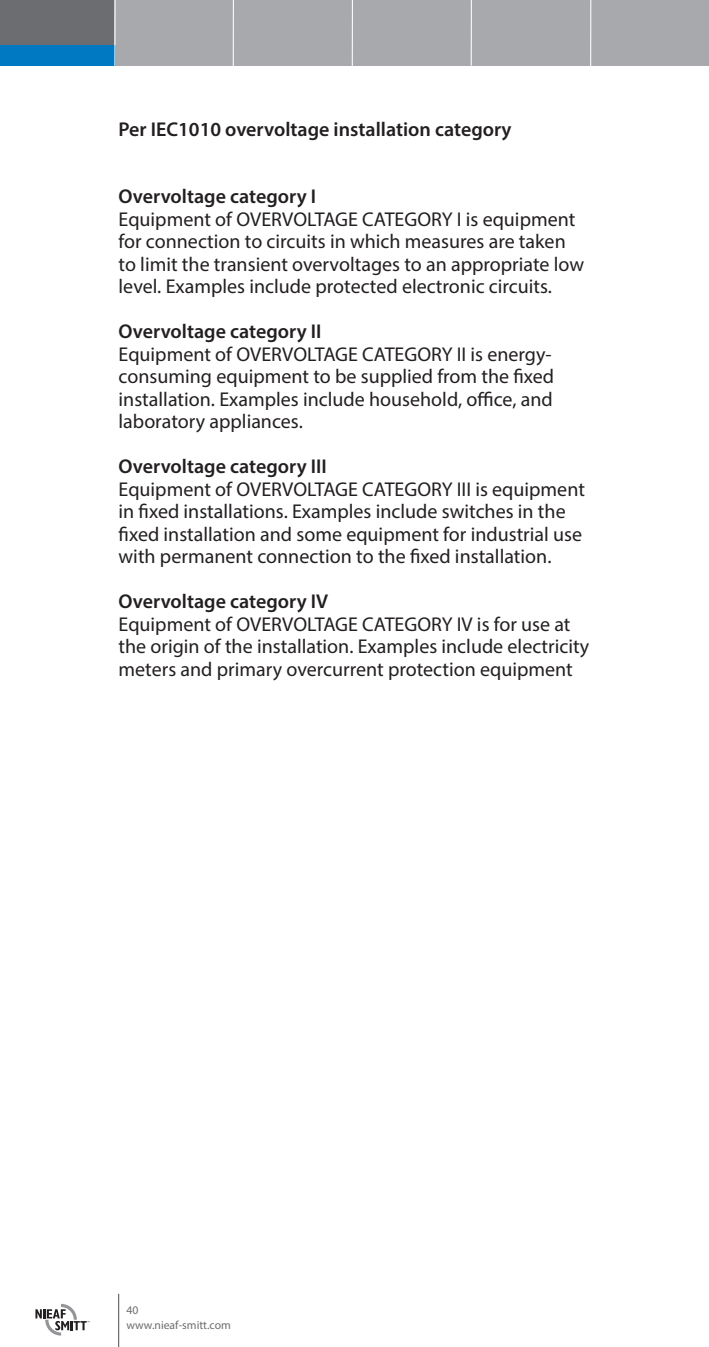
<style>
.page{position:relative;width:709px;height:1347px;background:#fff}
.page>*{position:absolute;margin:0;border:0;box-sizing:border-box;transform-origin:0 0}
.Tekst{font:20px/22.5px "Myriad Pro";color:#231f20}
.Tekst-2{font:600 20px "Myriad Pro";color:#231f20}
.t1{font:11.75px/15px "Myriad Pro";color:#6c6d70}
</style>
<div class="page">
<div style="left:0;top:0;width:709px;height:66px;background:#a8a9ad"></div>
<div style="left:0;top:0;width:114px;height:57px;background:#6c6d70"></div>
<div style="left:0;top:45px;width:115px;height:21px;background:#0079c2"></div>
<hr style="left:114px;top:0;width:2px;height:67px;background:#fff">
<hr style="left:233px;top:0;width:1px;height:66px;background:#fff">
<hr style="left:352px;top:0;width:1px;height:67px;background:#fff">
<hr style="left:470px;top:0;width:2px;height:66px;background:#fff">
<hr style="left:590px;top:0;width:1px;height:66px;background:#fff">
<hr style="left:118px;top:1293px;width:1px;height:53px;background:#524a47">
<svg style="left:35px;top:1303px;width:55px;height:32px"></svg>
<p class="Tekst-2" style="left:119px;top:116px;width:394px">Per IEC1010 overvoltage installation category</p>
<p class="Tekst-2" style="left:119px;top:184px;width:199px">Overvoltage category I</p>
<p class="Tekst" style="left:119px;top:207px;width:467px">Equipment of OVERVOLTAGE CATEGORY I is equipment for connection to circuits in which measures are taken to limit the transient overvoltages to an appropriate low level. Examples include protected electronic circuits.</p>
<p class="Tekst-2" style="left:119px;top:319px;width:204px">Overvoltage category II</p>
<p class="Tekst" style="left:119px;top:342px;width:437px">Equipment of OVERVOLTAGE CATEGORY II is energy&shy;consuming equipment to be supplied from the fixed installation. Examples include household, office, and laboratory appliances.</p>
<p class="Tekst-2" style="left:119px;top:454px;width:210px">Overvoltage category III</p>
<p class="Tekst" style="left:119px;top:477px;width:468px">Equipment of OVERVOLTAGE CATEGORY III is equipment in fixed installations. Examples include switches in the fixed installation and some equipment for industrial use with permanent connection to the fixed installation.</p>
<p class="Tekst-2" style="left:119px;top:589px;width:211px">Overvoltage category IV</p>
<p class="Tekst" style="left:119px;top:612px;width:472px">Equipment of OVERVOLTAGE CATEGORY IV is for use at the origin of the installation. Examples include electricity meters and primary overcurrent protection equipment</p>
<p class="t1" style="left:126px;top:1302px;width:106px">40 www.nieaf-smitt.com</p>
</div>
